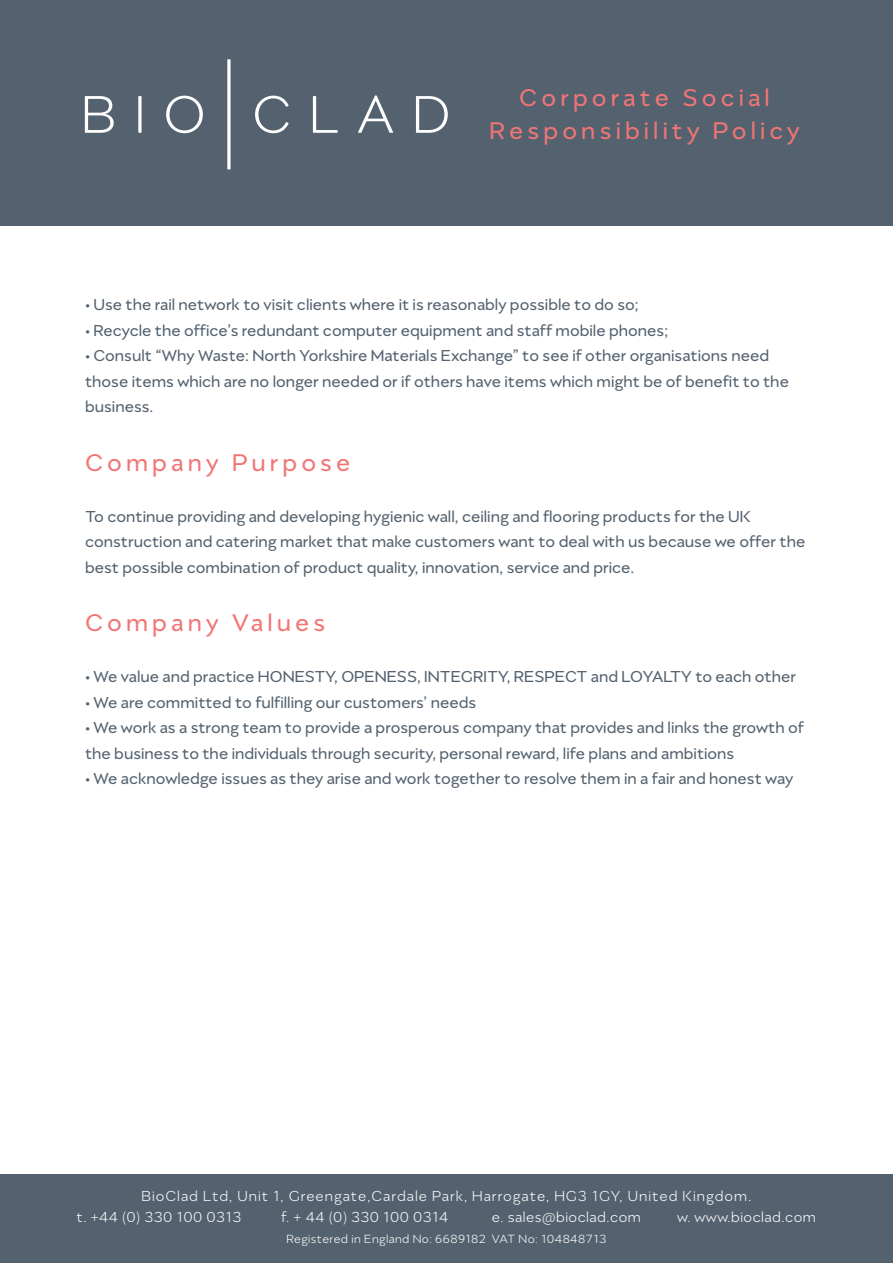
<style>
.page{position:relative;width:893px;height:1263px;background:#fff}
.page>*{position:absolute;margin:0;border:0;box-sizing:border-box;transform-origin:0 0}
.t1{font:27.45px/32.8px "Migrena Grotesque";letter-spacing:.15em;color:#f27576;text-align:center}
.t2{font:18px/25.5px "Migrena Grotesque";color:#54626f}
.t3{font:300 16.5px/21px "Migrena Grotesque";letter-spacing:.05em;color:#fff}
.t4{font:300 16.5px "Migrena Grotesque";letter-spacing:.03em;color:#fff}
.t5{font:300 13.5px "Migrena Grotesque";letter-spacing:.03em;color:#fff}
</style>
<div class="page">
<div style="left:0;top:0;width:893px;height:225px;background:#54626f"></div>
<div style="left:0;top:1174px;width:893px;height:89px;background:#54626f"></div>
<svg style="left:227px;top:59px;width:4px;height:110px"></svg>
<svg style="left:85px;top:96px;width:118px;height:37px"></svg>
<svg style="left:255px;top:95px;width:193px;height:38px"></svg>
<h1 class="t1" style="left:490px;top:81px;width:311px">Corporate Social<br>Responsibility Policy</h1>
<p class="t2" style="left:85px;top:292px;width:555px">• Use the rail network to visit clients where it is reasonably possible to do so;</p>
<p class="t2" style="left:85px;top:318px;width:585px">• Recycle the office’s redundant computer equipment and staff mobile phones;</p>
<p class="t2" style="left:85px;top:343px;width:705px">• Consult “Why Waste: North Yorkshire Materials Exchange” to see if other organisations need those items which are no longer needed or if others have items which might be of benefit to the business.</p>
<h1 class="t1" style="left:85px;top:446px;width:267px">Company Purpose</h1>
<p class="t2" style="left:85px;top:503px;width:722px">To continue providing and developing hygienic wall, ceiling and flooring products for the UK construction and catering market that make customers want to deal with us because we offer the best possible combination of product quality, innovation, service and price.</p>
<h1 class="t1" style="left:85px;top:606px;width:242px">Company Values</h1>
<p class="t2" style="left:85px;top:664px;width:712px">• We value and practice HONESTY, OPENESS, INTEGRITY, RESPECT and LOYALTY to each other</p>
<p class="t2" style="left:85px;top:689px;width:393px">• We are committed to fulfilling our customers’ needs</p>
<p class="t2" style="left:85px;top:715px;width:720px">• We work as a strong team to provide a prosperous company that provides and links the growth of the business to the individuals through security, personal reward, life plans and ambitions</p>
<p class="t2" style="left:85px;top:766px;width:710px">• We acknowledge issues as they arise and work together to resolve them in a fair and honest way</p>
<p class="t3" style="left:77px;top:1185px;width:676px;text-indent:65px">BioClad Ltd, Unit 1, Greengate,Cardale Park, Harrogate, HG3 1GY, United Kingdom. t. +44 (0) 330 100 0313</p>
<p class="t4" style="left:281px;top:1207px;width:169px">f. + 44 (0) 330 100 0314</p>
<p class="t4" style="left:492px;top:1207px;width:151px">e. sales@bioclad.com</p>
<p class="t4" style="left:677px;top:1207px;width:140px">w. www.bioclad.com</p>
<p class="t5" style="left:287px;top:1231px;width:321px">Registered in England No: 6689182 VAT No: 104848713</p>
</div>
